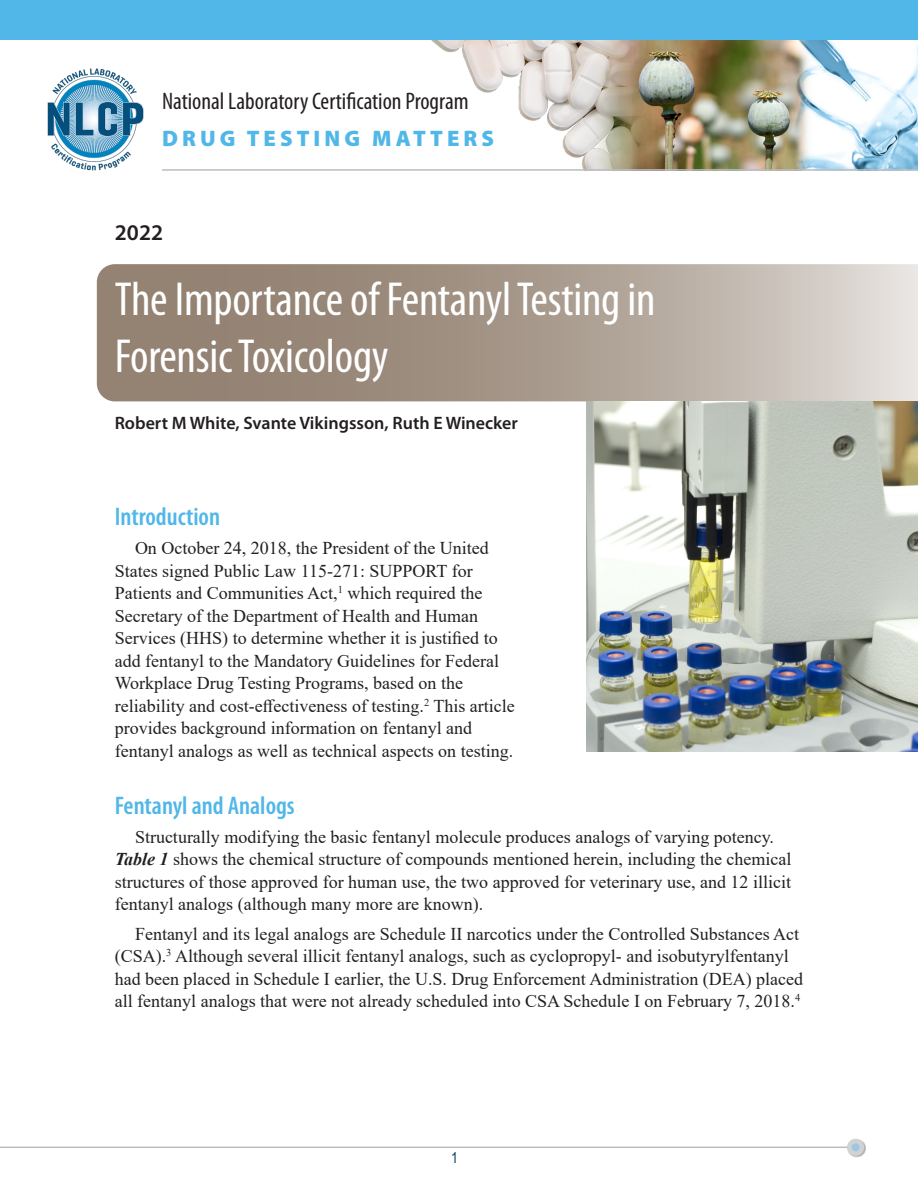
<style>
.page{position:relative;width:918px;height:1188px;background:#fff}
.page>*{position:absolute;margin:0;border:0;box-sizing:border-box;transform-origin:0 0}
.t1{font:condensed 48px/57.6px "Myriad Pro";letter-spacing:-.005em;color:#fff}
.subhead_1{font:600 condensed 25.5px "Myriad Pro";color:#50b7e8}
.t2{font:condensed 24px "Myriad Pro";color:#231f20}
.t3{font:900 22.5px "Myriad Pro";letter-spacing:.18em;color:#50b7e8}
.Date{font:600 22.5px "Myriad Pro";color:#231f20}
.Bodytext{font:18px/22.5px "Times New Roman";color:#231f20}
.t4{font:600 18px "Myriad Pro";color:#231f20}
.t5{font:15px "Arial Narrow";color:#003e5e}
.s1{font-weight:700;font-style:italic}
</style>
<div class="page">
<img style="left:431px;top:40px;width:487px;height:129px">
<div style="left:0;top:0;width:918px;height:40px;background:#50b7e8"></div>
<hr style="left:162px;top:169px;width:756px;height:2px;background:#bcbdc0">
<hr style="left:0;top:1147px;width:850px;height:1px;background:#bcbdc0">
<div style="left:847px;top:1139px;width:19px;height:19px;background:#231f20;opacity:.35"></div>
<div style="left:849px;top:1141px;width:13px;height:13px;background:#9dc6e5;border-radius:50%"></div>
<div style="left:847px;top:1139px;width:17px;height:17px;border:4px solid #d1d2d4;border-radius:50%"></div>
<img style="left:47px;top:68px;width:97px;height:103px">
<svg style="left:97px;top:264px;width:821px;height:137px;background:#ada094"></svg>
<img style="left:586px;top:401px;width:332px;height:351px">
<h3 class="t2" style="left:162px;top:88px;width:308px">National Laboratory Certification Program</h3>
<p class="t3" style="left:162px;top:125px;width:333px">DRUG TESTING MATTERS</p>
<p class="Date" style="left:115px;top:220px;width:50px">2022</p>
<p class="t1" style="left:115px;top:271px;width:542px">The Importance of Fentanyl Testing in<br>Forensic Toxicology</p>
<p class="t4" style="left:115px;top:413px;width:405px">Robert M White, Svante Vikingsson, Ruth E Winecker</p>
<p class="subhead_1" style="left:115px;top:502px;width:107px">Introduction</p>
<p class="Bodytext" style="left:115px;top:536px;width:402px;text-indent:20px">On October 24, 2018, the President of the United States signed Public Law 115-271: SUPPORT for Patients and Communities Act,<sup>1</sup> which required the Secretary of the Department of Health and Human Services (HHS) to determine whether it is justified to add fentanyl to the Mandatory Guidelines for Federal Workplace Drug Testing Programs, based on the reliability and cost-effectiveness of testing.<sup>2</sup> This article provides background information on fentanyl and fentanyl analogs as well as technical aspects on testing.</p>
<p class="subhead_1" style="left:115px;top:791px;width:182px">Fentanyl and Analogs</p>
<p class="Bodytext" style="left:115px;top:825px;width:678px;text-indent:20px">Structurally modifying the basic fentanyl molecule produces analogs of varying potency.<br><span class="s1">Table 1</span> shows the chemical structure of compounds mentioned herein, including the chemical structures of those approved for human use, the two approved for veterinary use, and 12 illicit fentanyl analogs (although many more are known).</p>
<p class="Bodytext" style="left:115px;top:922px;width:690px;text-indent:20px">Fentanyl and its legal analogs are Schedule II narcotics under the Controlled Substances Act (CSA).<sup>3</sup> Although several illicit fentanyl analogs, such as cyclopropyl- and isobutyrylfentanyl had been placed in Schedule I earlier, the U.S. Drug Enforcement Administration (DEA) placed all fentanyl analogs that were not already scheduled into CSA Schedule I on February 7, 2018.<sup>4</sup></p>
<p class="t5" style="left:451px;top:1147px;width:8px">1</p>
</div>
